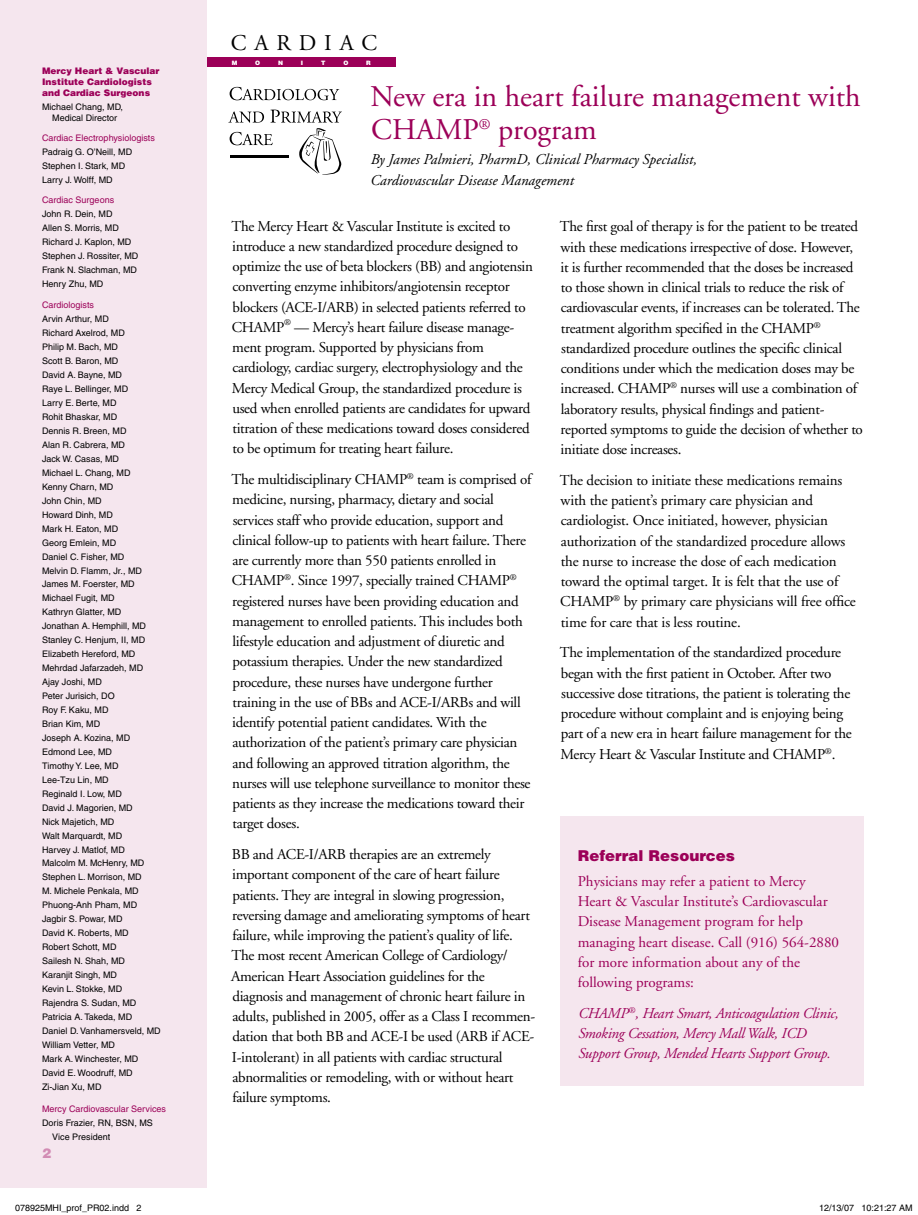
<style>
.page{position:relative;width:918px;height:1215px;background:#fff}
.page>*{position:absolute;margin:0;border:0;box-sizing:border-box;transform-origin:0 0}
.t1{font:30px/33px "Adobe Garamond";color:#9c0058}
.t2{font:22.5px "Adobe Garamond";letter-spacing:.35em;color:#000}
.t3{font:15px/20.2px "Adobe Garamond";letter-spacing:-.02em;color:#000}
.t4{font:15px/20.2px "Adobe Garamond";color:#9c0058}
.t5{font:italic 15px/20.2px "Adobe Garamond";letter-spacing:-.02em;color:#9c0058}
.t6{font:italic 15px/20.2px "Adobe Garamond";color:#000}
.t7{font:900 15px "Helvetica";color:#9c0058}
.t8{font:9px/14px "Helvetica";color:#000}
.t9{font:9px "Helvetica";color:#9c0058}
.t10{font:900 9px/10.8px "Helvetica";color:#9c0058}
.t11{font:900 6px "Helvetica";color:#fff}
</style>
<div class="page">
<div style="left:0;top:0;width:207px;height:1188px;background:#f5e6ee"></div>
<div style="left:560px;top:817px;width:304px;height:269px;background:#f5e6ee"></div>
<div style="left:207px;top:58px;width:189px;height:9px;background:#9c0058"></div>
<svg style="left:230px;top:87px;width:109px;height:13px"></svg>
<svg style="left:228px;top:110px;width:114px;height:65px"></svg>
<hr style="left:230px;top:155px;width:59px;height:3px;background:#000">
<p class="t10" style="left:42px;top:65px;width:119px">Mercy Heart &amp; Vascular<br>Institute Cardiologists and Cardiac Surgeons</p>
<p class="t8" style="left:42px;top:101px;width:82px;line-height:11.2px;text-align:center">Michael Chang, MD,<br>Medical Director</p>
<p class="t9" style="left:42px;top:133px;width:114px">Cardiac Electrophysiologists</p>
<p class="t8" style="left:42px;top:145px;width:92px">Padraig G. O’Neill, MD<br>Stephen I. Stark, MD<br>Larry J. Wolff, MD</p>
<p class="t9" style="left:42px;top:195px;width:74px">Cardiac Surgeons</p>
<p class="t8" style="left:42px;top:207px;width:98px">John R. Dein, MD<br>Allen S. Morris, MD<br>Richard J. Kaplon, MD<br>Stephen J. Rossiter, MD<br>Frank N. Slachman, MD<br>Henry Zhu, MD</p>
<p class="t9" style="left:42px;top:300px;width:54px">Cardiologists</p>
<p class="t8" style="left:42px;top:312px;width:120px">Arvin Arthur, MD<br>Richard Axelrod, MD<br>Philip M. Bach, MD<br>Scott B. Baron, MD<br>David A. Bayne, MD<br>Raye L. Bellinger, MD<br>Larry E. Berte, MD<br>Rohit Bhaskar, MD<br>Dennis R. Breen, MD<br>Alan R. Cabrera, MD<br>Jack W. Casas, MD<br>Michael L. Chang, MD<br>Kenny Charn, MD<br>John Chin, MD<br>Howard Dinh, MD<br>Mark H. Eaton, MD<br>Georg Emlein, MD<br>Daniel C. Fisher, MD<br>Melvin D. Flamm, Jr., MD<br>James M. Foerster, MD<br>Michael Fugit, MD<br>Kathryn Glatter, MD<br>Jonathan A. Hemphill, MD<br>Stanley C. Henjum, II, MD<br>Elizabeth Hereford, MD<br>Mehrdad Jafarzadeh, MD<br>Ajay Joshi, MD<br>Peter Jurisich, DO<br>Roy F. Kaku, MD<br>Brian Kim, MD<br>Joseph A. Kozina, MD<br>Edmond Lee, MD<br>Timothy Y. Lee, MD<br>Lee-Tzu Lin, MD<br>Reginald I. Low, MD<br>David J. Magorien, MD<br>Nick Majetich, MD<br>Walt Marquardt, MD<br>Harvey J. Matlof, MD<br>Malcolm M. McHenry, MD<br>Stephen L. Morrison, MD<br>M. Michele Penkala, MD<br>Phuong-Anh Pham, MD<br>Jagbir S. Powar, MD<br>David K. Roberts, MD<br>Robert Schott, MD<br>Sailesh N. Shah, MD<br>Karanjit Singh, MD<br>Kevin L. Stokke, MD<br>Rajendra S. Sudan, MD<br>Patricia A. Takeda, MD<br>Daniel D. Vanhamersveld, MD<br>William Vetter, MD<br>Mark A. Winchester, MD<br>David E. Woodruff, MD<br>Zi-Jian Xu, MD</p>
<p class="t9" style="left:42px;top:1103px;width:125px">Mercy Cardiovascular Services</p>
<p class="t8" style="left:52px;top:1116px;width:102px;text-indent:-10px">Doris Frazier, RN, BSN, MS<br>Vice President</p>
<h2 class="t2" style="left:231px;top:31px;width:148px">CARDIAC</h2>
<p class="t11" style="left:232px;top:59px;width:7px">M</p>
<p class="t11" style="left:255px;top:59px;width:6px">O</p>
<p class="t11" style="left:278px;top:59px;width:6px">N</p>
<p class="t11" style="left:301px;top:59px;width:4px">I</p>
<p class="t11" style="left:321px;top:59px;width:6px">T</p>
<p class="t11" style="left:343px;top:59px;width:6px">O</p>
<p class="t11" style="left:366px;top:59px;width:6px">R</p>
<h1 class="t1" style="left:370px;top:80px;width:492px">New era in heart failure management with<br>CHAMP<sup>®</sup> program</h1>
<p class="t6" style="left:370px;top:150px;width:328px">By James Palmieri, PharmD, Clinical Pharmacy Specialist,<br>Cardiovascular Disease Management</p>
<p class="t3" style="left:231px;top:216px;width:303px">The Mercy Heart &amp; Vascular Institute is excited to introduce a new standardized procedure designed to optimize the use of beta blockers (BB) and angiotensin converting enzyme inhibitors/angiotensin receptor blockers (ACE-I/ARB) in selected patients referred to CHAMP<sup>®</sup> — Mercy’s heart failure disease manage&shy;ment program. Supported by physicians from cardiology, cardiac surgery, electrophysiology and the Mercy Medical Group, the standardized procedure is used when enrolled patients are candidates for upward titration of these medications toward doses considered to be optimum for treating heart failure.</p>
<p class="t3" style="left:231px;top:470px;width:301px">The multidisciplinary CHAMP<sup>®</sup> team is comprised of medicine, nursing, pharmacy, dietary and social services staff who provide education, support and clinical follow-up to patients with heart failure. There are currently more than 550 patients enrolled in CHAMP<sup>®</sup>. Since 1997, specially trained CHAMP<sup>® </sup>registered nurses have been providing education and management to enrolled patients. This includes both lifestyle education and adjustment of diuretic and potassium therapies. Under the new standardized procedure, these nurses have undergone further training in the use of BBs and ACE-I/ARBs and will identify potential patient candidates. With the authorization of the patient’s primary care physician and following an approved titration algorithm, the nurses will use telephone surveillance to monitor these patients as they increase the medications toward their target doses.</p>
<p class="t3" style="left:231px;top:845px;width:306px">BB and ACE-I/ARB therapies are an extremely important component of the care of heart failure patients. They are integral in slowing progression, reversing damage and ameliorating symptoms of heart failure, while improving the patient’s quality of life.<br>The most recent American College of Cardiology/ American Heart Association guidelines for the diagnosis and management of chronic heart failure in adults, published in 2005, offer as a Class I recommen&shy;dation that both BB and ACE-I be used (ARB if ACE-I-intolerant) in all patients with cardiac structural abnormalities or remodeling, with or without heart failure symptoms.</p>
<p class="t3" style="left:560px;top:217px;width:305px">The first goal of therapy is for the patient to be treated with these medications irrespective of dose. However, it is further recommended that the doses be increased to those shown in clinical trials to reduce the risk of cardiovascular events, if increases can be tolerated. The treatment algorithm specified in the CHAMP<sup>® </sup>standardized procedure outlines the specific clinical conditions under which the medication doses may be increased. CHAMP<sup>®</sup> nurses will use a combination of laboratory results, physical findings and patient&shy;reported symptoms to guide the decision of whether to initiate dose increases.</p>
<p class="t3" style="left:560px;top:470px;width:297px">The decision to initiate these medications remains with the patient’s primary care physician and cardiologist. Once initiated, however, physician authorization of the standardized procedure allows the nurse to increase the dose of each medication toward the optimal target. It is felt that the use of CHAMP<sup>®</sup> by primary care physicians will free office time for care that is less routine.</p>
<p class="t3" style="left:560px;top:643px;width:293px">The implementation of the standardized procedure began with the first patient in October. After two successive dose titrations, the patient is tolerating the procedure without complaint and is enjoying being part of a new era in heart failure management for the Mercy Heart &amp; Vascular Institute and CHAMP<sup>®</sup>.</p>
<p class="t7" style="left:578px;top:846px;width:159px">Referral Resources</p>
<p class="t4" style="left:578px;top:871px;width:263px">Physicians may refer a patient to Mercy Heart &amp; Vascular Institute’s Cardiovascular Disease Management program for help managing heart disease. Call (916) 564-2880 for more information about any of the following programs:</p>
<p class="t5" style="left:578px;top:1004px;width:262px">CHAMP<sup>®</sup>, Heart Smart, Anticoagulation Clinic,<br>Smoking Cessation, Mercy Mall Walk, ICD<br>Support Group, Mended Hearts Support Group.</p>
<p class="t8" style="left:15px;top:1200px;width:128px">078925MHI_prof_PR02.indd 2</p>
<p class="t8" style="left:819px;top:1200px;width:95px">12/13/07 10:21:27 AM</p>
</div>
